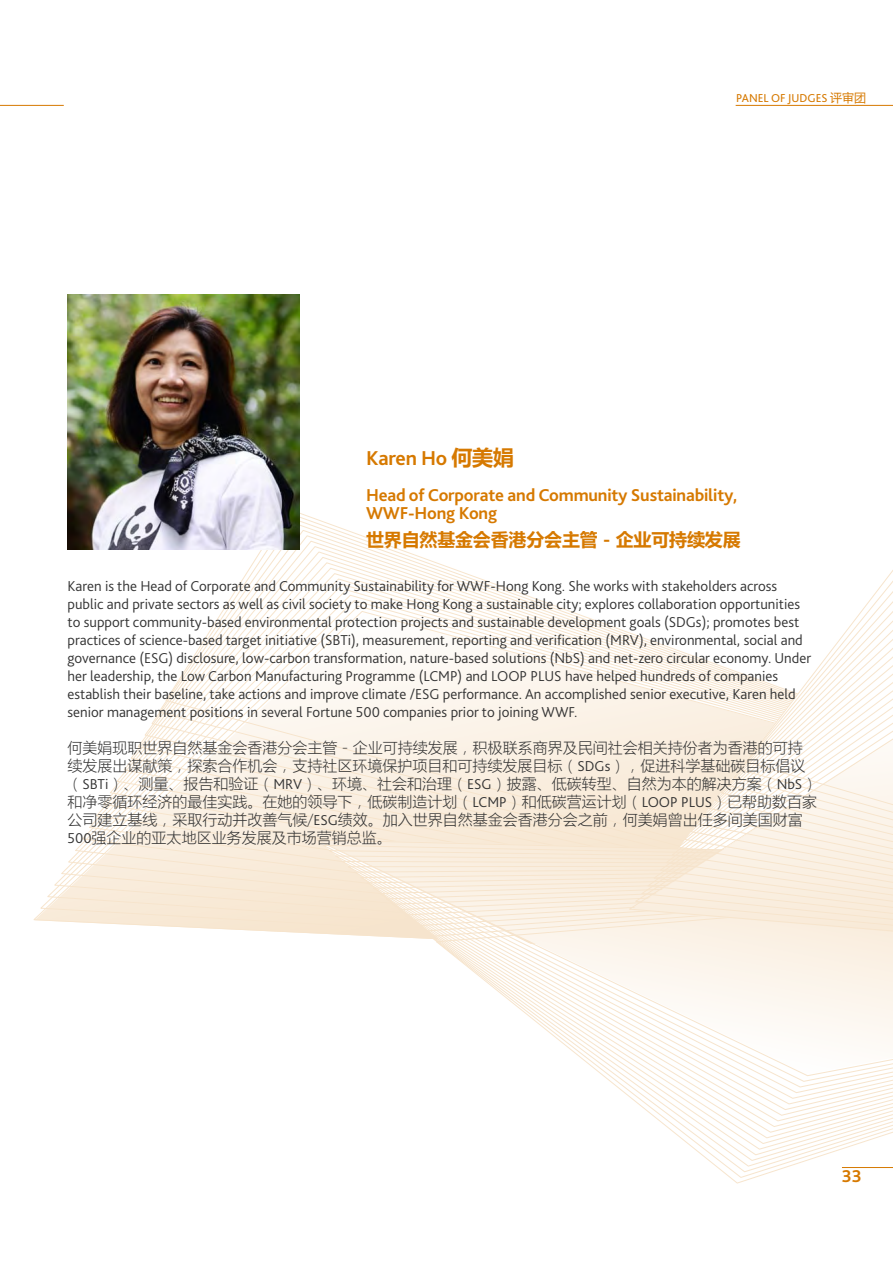
<style>
.page{position:relative;width:893px;height:1263px;background:#fff}
.page>*{position:absolute;margin:0;border:0;box-sizing:border-box;transform-origin:0 0}
.t1{font:700 21px "Bliss Pro";letter-spacing:-.01em;color:#d67900}
.t2{font:700 18px/18px "Bliss Pro";letter-spacing:-.01em;color:#d67900}
.t3{font:700 18px "Microsoft Ya Hei";letter-spacing:-.01em;color:#d67900}
.t4{font:300 15px/18px "Bliss Pro";color:#333}
.t5{font:300 15px/18px "Microsoft Ya Hei";color:#333}
.t6{font:12px "Bliss Pro";color:#d67900}
.s1{font-family:"Microsoft Ya Hei"}
.s2{font-family:"Bliss Pro"}
</style>
<div class="page">
<svg style="left:166px;top:509px;width:465px;height:425px"></svg>
<svg style="left:631px;top:633px;width:28px;height:41px"></svg>
<svg style="left:314px;top:839px;width:314px;height:95px"></svg>
<svg style="left:321px;top:845px;width:307px;height:89px"></svg>
<svg style="left:327px;top:850px;width:301px;height:85px"></svg>
<svg style="left:334px;top:855px;width:294px;height:80px"></svg>
<svg style="left:436px;top:868px;width:457px;height:315px"></svg>
<svg style="left:628px;top:674px;width:7px;height:306px"></svg>
<svg style="left:635px;top:668px;width:6px;height:312px"></svg>
<svg style="left:641px;top:661px;width:6px;height:320px"></svg>
<svg style="left:647px;top:655px;width:6px;height:326px"></svg>
<svg style="left:653px;top:648px;width:6px;height:333px"></svg>
<svg style="left:659px;top:643px;width:6px;height:338px"></svg>
<svg style="left:665px;top:645px;width:7px;height:336px"></svg>
<svg style="left:672px;top:648px;width:6px;height:333px"></svg>
<svg style="left:678px;top:650px;width:6px;height:331px"></svg>
<svg style="left:684px;top:652px;width:6px;height:329px"></svg>
<svg style="left:690px;top:654px;width:6px;height:327px"></svg>
<svg style="left:696px;top:656px;width:6px;height:325px"></svg>
<svg style="left:702px;top:659px;width:7px;height:322px"></svg>
<svg style="left:709px;top:661px;width:6px;height:320px"></svg>
<svg style="left:715px;top:663px;width:6px;height:318px"></svg>
<svg style="left:721px;top:666px;width:6px;height:315px"></svg>
<svg style="left:727px;top:668px;width:6px;height:313px"></svg>
<svg style="left:733px;top:670px;width:6px;height:311px"></svg>
<svg style="left:739px;top:672px;width:7px;height:309px"></svg>
<svg style="left:746px;top:570px;width:147px;height:412px"></svg>
<hr style="left:736px;top:105px;width:157px;height:1px;background:#d67900">
<hr style="left:842px;top:1167px;width:51px;height:1px;background:#d67900">
<hr style="left:0;top:105px;width:64px;height:1px;background:#d67900">
<img style="left:68px;top:295px;width:231px;height:255px">
<p class="t6" style="left:736px;top:91px;width:131px">PANEL OF JUDGES <span class="s1">评审团</span></p>
<h1 class="t1" style="left:366px;top:445px;width:149px">Karen Ho <span class="s1">何美娟</span></h1>
<p class="t2" style="left:366px;top:486px;width:373px">Head of Corporate and Community Sustainability,<br>WWF-Hong Kong</p>
<p class="t3" style="left:366px;top:527px;width:376px">世界自然基金会香港分会主管 - 企业可持续发展</p>
<p class="t4" style="left:68px;top:577px;width:745px">Karen is the Head of Corporate and Community Sustainability for WWF-Hong Kong. She works with stakeholders across public and private sectors as well as civil society to make Hong Kong a sustainable city; explores collaboration opportunities to support community-based environmental protection projects and sustainable development goals (SDGs); promotes best practices of science-based target initiative (SBTi), measurement, reporting and verification (MRV), environmental, social and governance (ESG) disclosure, low-carbon transformation, nature-based solutions (NbS) and net-zero circular economy. Under her leadership, the Low Carbon Manufacturing Programme (LCMP) and LOOP PLUS have helped hundreds of companies establish their baseline, take actions and improve climate /ESG performance. An accomplished senior executive, Karen held senior management positions in several Fortune 500 companies prior to joining WWF.</p>
<p class="t5" style="left:68px;top:738px;width:751px">何美娟现职世界自然基金会香港分会主管 - 企业可持续发展，积极联系商界及民间社会相关持份者为香港的可持续发展出谋献策，探索合作机会，支持社区环境保护项目和可持续发展目标（<span class="s2">SDGs</span>），促进科学基础碳目标倡议（<span class="s2">SBTi</span>）、测量、报告和验证（<span class="s2">MRV</span>）、环境、社会和治理（<span class="s2">ESG</span>）披露、低碳转型、自然为本的解决方案（<span class="s2">NbS</span>）和净零循环经济的最佳实践。在她的领导下，低碳制造计划（<span class="s2">LCMP</span>）和低碳营运计划（<span class="s2">LOOP PLUS</span>）已帮助数百家公司建立基线，采取行动并改善气候/<span class="s2">ESG</span>绩效。加入世界自然基金会香港分会之前，何美娟曾出任多间美国财富<span class="s2">500</span>强企业的亚太地区业务发展及市场营销总监。</p>
<p class="t2" style="left:842px;top:1166px;width:22px">33</p>
</div>
